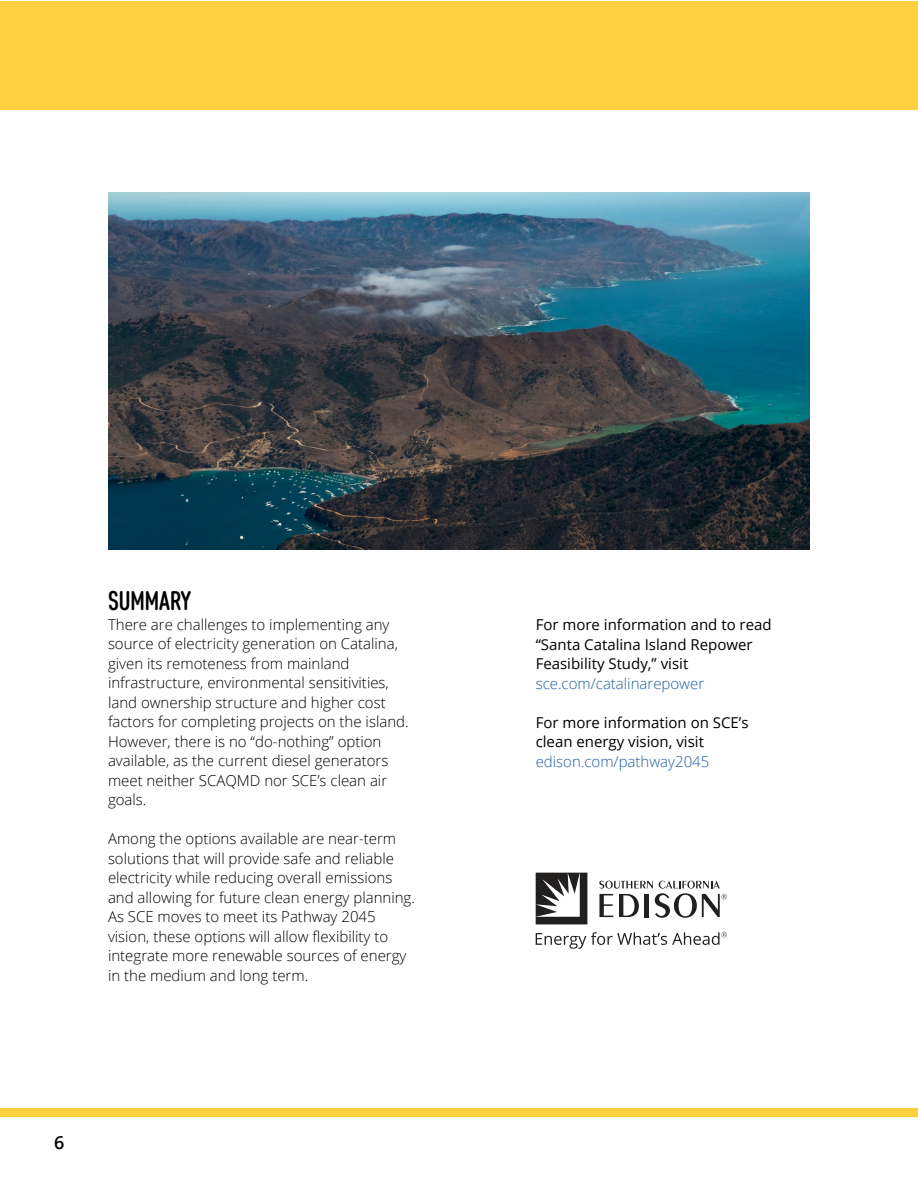
<style>
.page{position:relative;width:918px;height:1188px;background:#fff}
.page>*{position:absolute;margin:0;border:0;box-sizing:border-box;transform-origin:0 0}
.t1{font:500 27px "Core Sans DS47 Cn";color:#000}
.t2{font:600 18px "Open Sans";color:#000}
.t3{font:300 15px/19.5px "Open Sans";color:#000}
.t4{font:15px/19.5px "Open Sans";color:#000}
.t5{font:300 15px "Open Sans";color:#215e9e}
</style>
<div class="page">
<div style="left:0;top:1108px;width:918px;height:8px;background:#ffd140"></div>
<div style="left:0;top:1px;width:917px;height:108px;background:#ffd140"></div>
<hr style="left:917px;top:1px;width:1px;height:108px;background:#ffd140">
<img style="left:108px;top:193px;width:702px;height:356px">
<svg style="left:536px;top:873px;width:51px;height:51px"></svg>
<svg style="left:599px;top:881px;width:128px;height:37px"></svg>
<svg style="left:536px;top:932px;width:191px;height:17px"></svg>
<h1 class="t1" style="left:108px;top:584px;width:85px">SUMMARY</h1>
<p class="t3" style="left:108px;top:614px;width:302px">There are challenges to implementing any source of electricity generation on Catalina, given its remoteness from mainland infrastructure, environmental sensitivities, land ownership structure and higher cost factors for completing projects on the island.<br>However, there is no “do-nothing” option available, as the current diesel generators meet neither SCAQMD nor SCE’s clean air goals.</p>
<p class="t3" style="left:108px;top:829px;width:309px">Among the options available are near-term solutions that will provide safe and reliable electricity while reducing overall emissions and allowing for future clean energy planning.<br>As SCE moves to meet its Pathway 2045 vision, these options will allow flexibility to integrate more renewable sources of energy in the medium and long term.</p>
<p class="t2" style="left:54px;top:1130px;width:12px">6</p>
<p class="t4" style="left:536px;top:615px;width:238px">For more information and to read “Santa Catalina Island Repower<br>Feasibility Study,” visit</p>
<p class="t5" style="left:536px;top:673px;width:170px">sce.com/catalinarepower</p>
<p class="t4" style="left:536px;top:712px;width:214px">For more information on SCE’s clean energy vision, visit</p>
<p class="t5" style="left:536px;top:751px;width:175px">edison.com/pathway2045</p>
</div>
